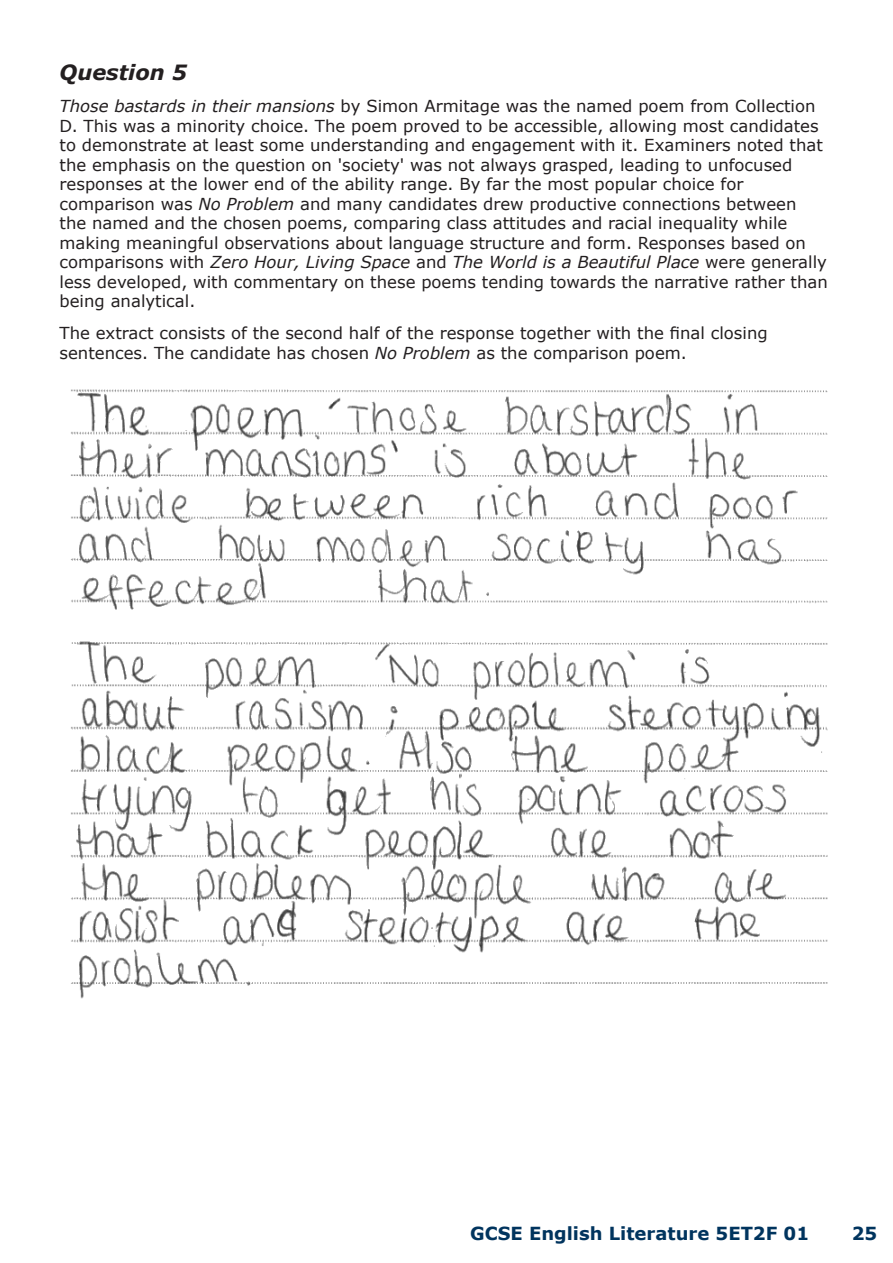
<style>
.page{position:relative;width:893px;height:1263px;background:#fff}
.page>*{position:absolute;margin:0;border:0;box-sizing:border-box;transform-origin:0 0}
.t1{font:italic 700 21px "Verdana";color:#231f20}
.t2{font:700 18px "Verdana";color:#00345e}
.t3{font:16.5px/19.5px "Verdana";color:#231f20}
.s1{font-style:italic}
</style>
<div class="page">
<img style="left:71px;top:389px;width:757px;height:610px">
<p class="t1" style="left:60px;top:57px;width:129px">Question 5</p>
<p class="t3" style="left:60px;top:96px;width:770px"><span class="s1">Those bastards in their mansions</span> by Simon Armitage was the named poem from Collection D. This was a minority choice. The poem proved to be accessible, allowing most candidates to demonstrate at least some understanding and engagement with it. Examiners noted that the emphasis on the question on 'society' was not always grasped, leading to unfocused responses at the lower end of the ability range. By far the most popular choice for comparison was <span class="s1">No Problem</span> and many candidates drew productive connections between<br>the named and the chosen poems, comparing class attitudes and racial inequality while making meaningful observations about language structure and form. Responses based on comparisons with <span class="s1">Zero Hour, Living Space</span> and <span class="s1">The World is a Beautiful Place</span> were generally less developed, with commentary on these poems tending towards the narrative rather than being analytical.</p>
<p class="t3" style="left:60px;top:323px;width:710px">The extract consists of the second half of the response together with the final closing sentences. The candidate has chosen <span class="s1">No Problem</span> as the comparison poem.</p>
<p class="t2" style="left:470px;top:1221px;width:340px">GCSE English Literature 5ET2F 01</p>
<p class="t2" style="left:852px;top:1221px;width:27px">25</p>
</div>
